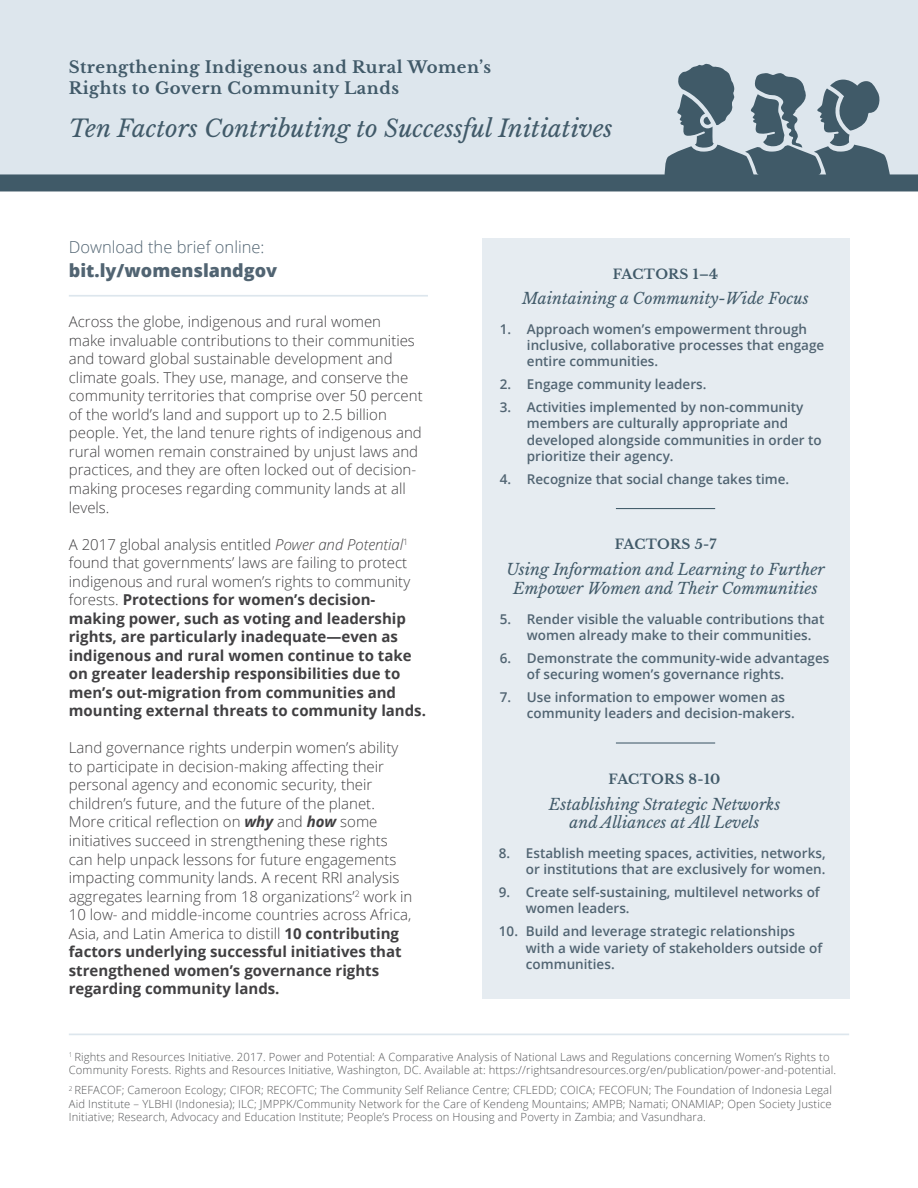
<style>
.page{position:relative;width:918px;height:1188px;background:#fff}
.page>*{position:absolute;margin:0;border:0;box-sizing:border-box;transform-origin:0 0}
.t1{font:italic 24px "Libre Baskerville";color:#415a69}
.t2{font:800 18px "Open Sans";color:#516472}
.t3{font:700 16.5px/21.6px "Libre Baskerville";letter-spacing:.03em;color:#415a69}
.t4{font:300 16.5px "Open Sans";color:#516472}
.t5{font:italic 15.75px/18.9px "Libre Baskerville";color:#415a69;text-align:center}
.t6{font:300 15px/18.6px "Open Sans";color:#414042}
.t7{font:700 15px/18.5px "Open Sans";color:#414042}
.t8{font:600 13.5px/16.2px "Open Sans";color:#516472}
.t9{font:700 13.5px "Libre Baskerville";letter-spacing:.02em;color:#415a69}
.t10{font:300 11.25px/13.5px "Open Sans";letter-spacing:.01em;color:#58595b}
.s1{font-weight:300}
.s2{font-weight:300;font-style:italic}
.s3{font-weight:700;font-style:italic}
.s4{font-weight:700}
</style>
<div class="page">
<div style="left:482px;top:239px;width:367px;height:760px;background:#e6ecf1"></div>
<div style="left:0;top:0;width:918px;height:175px;background:#dde6ed"></div>
<svg style="left:665px;top:64px;width:225px;height:110px"></svg>
<div style="left:0;top:174px;width:918px;height:17px;background:#405a68"></div>
<hr style="left:70px;top:1034px;width:778px;height:1px;background:#dde6ed">
<hr style="left:70px;top:295px;width:357px;height:2px;background:#dde6ed">
<hr style="left:616px;top:508px;width:99px;height:1px;background:#415a69">
<hr style="left:616px;top:742px;width:99px;height:2px;background:#415a69">
<p class="t3" style="left:69px;top:56px;width:424px">Strengthening Indigenous and Rural Women’s<br>Rights to Govern Community Lands</p>
<h1 class="t1" style="left:69px;top:114px;width:545px">Ten Factors Contributing to Successful Initiatives</h1>
<p class="t4" style="left:69px;top:235px;width:197px">Download the brief online:</p>
<p class="t2" style="left:69px;top:257px;width:210px">bit.ly/womenslandgov</p>
<p class="t6" style="left:69px;top:312px;width:355px">Across the globe, indigenous and rural women<br>make invaluable contributions to their communities and toward global sustainable development and climate goals. They use, manage, and conserve the community territories that comprise over 50 percent of the world’s land and support up to 2.5 billion people. Yet, the land tenure rights of indigenous and rural women remain constrained by unjust laws and practices, and they are often locked out of decision&shy;making proceses regarding community lands at all levels.</p>
<p class="t7" style="left:69px;top:535px;width:359px"><span class="s1">A 2017 global analysis entitled</span> <span class="s2">Power and Potential</span><sup>1 </sup><span class="s1">found that governments’ laws are failing to protect indigenous and rural women’s rights to community forests.</span> Protections for women’s decision&shy;making power, such as voting and leadership rights, are particularly inadequate—even as indigenous and rural women continue to take on greater leadership responsibilities due to men’s out-migration from communities and mounting external threats to community lands.</p>
<p class="t6" style="left:69px;top:738px;width:345px">Land governance rights underpin women’s ability to participate in decision-making affecting their personal agency and economic security, their children’s future, and the future of the planet.<br>More critical reflection on <span class="s3">why</span> and <span class="s3">how</span> some initiatives succeed in strengthening these rights can help unpack lessons for future engagements impacting community lands. A recent RRI analysis aggregates learning from 18 organizations’<sup>2</sup> work in 10 low- and middle-income countries across Africa, Asia, and Latin America to distill <span class="s4">10 contributing factors underlying successful initiatives that strengthened women’s governance rights regarding community lands.</span></p>
<p class="t9" style="left:613px;top:265px;width:107px">FACTORS 1–4</p>
<p class="t5" style="left:522px;top:289px;width:288px">Maintaining a Community-Wide Focus</p>
<p class="t8" style="left:527px;top:321px;width:299px;text-indent:-27px">1. Approach women’s empowerment through inclusive, collaborative processes that engage entire communities.</p>
<p class="t8" style="left:500px;top:376px;width:208px">2. Engage community leaders.</p>
<p class="t8" style="left:527px;top:399px;width:296px;text-indent:-27px">3. Activities implemented by non-community members are culturally appropriate and developed alongside communities in order to prioritize their agency.</p>
<p class="t8" style="left:500px;top:470px;width:291px">4. Recognize that social change takes time.</p>
<p class="t9" style="left:615px;top:536px;width:103px">FACTORS 5-7</p>
<p class="t5" style="left:507px;top:560px;width:320px">Using Information and Learning to Further<br>Empower Women and Their Communities</p>
<p class="t8" style="left:527px;top:610px;width:299px;text-indent:-27px">5. Render visible the valuable contributions that women already make to their communities.</p>
<p class="t8" style="left:527px;top:650px;width:304px;text-indent:-27px">6. Demonstrate the community-wide advantages of securing women’s governance rights.</p>
<p class="t8" style="left:527px;top:689px;width:269px;text-indent:-27px">7. Use information to empower women as community leaders and decision-makers.</p>
<p class="t9" style="left:609px;top:771px;width:113px">FACTORS 8-10</p>
<p class="t5" style="left:549px;top:794px;width:233px">Establishing Strategic Networks and Alliances at All Levels</p>
<p class="t8" style="left:499px;top:845px;width:328px;text-align:right">8. Establish meeting spaces, activities, networks, or institutions that are exclusively for women.</p>
<p class="t8" style="left:526px;top:884px;width:295px;text-indent:-27px">9. Create self-sustaining, multilevel networks of women leaders.</p>
<p class="t8" style="left:526px;top:923px;width:298px;text-indent:-27px">10. Build and leverage strategic relationships with a wide variety of stakeholders outside of communities.</p>
<p class="t10" style="left:69px;top:1049px;width:769px"><sup>1</sup> Rights and Resources Initiative. 2017. Power and Potential: A Comparative Analysis of National Laws and Regulations concerning Women’s Rights to<br>Community Forests. Rights and Resources Initiative, Washington, DC. Available at: https://rightsandresources.org/en/publication/power-and-potential.</p>
<p class="t10" style="left:69px;top:1083px;width:765px;text-align:justify"><sup>2</sup> REFACOF; Cameroon Ecology; CIFOR; RECOFTC; The Community Self Reliance Centre; CFLEDD; COICA; FECOFUN; The Foundation of Indonesia Legal Aid Institute – YLBHI (Indonesia); ILC; JMPPK/Community Network for the Care of Kendeng Mountains; AMPB; Namati; ONAMIAP; Open Society Justice Initiative; Research, Advocacy and Education Institute; People’s Process on Housing and Poverty in Zambia; and Vasundhara.</p>
</div>
